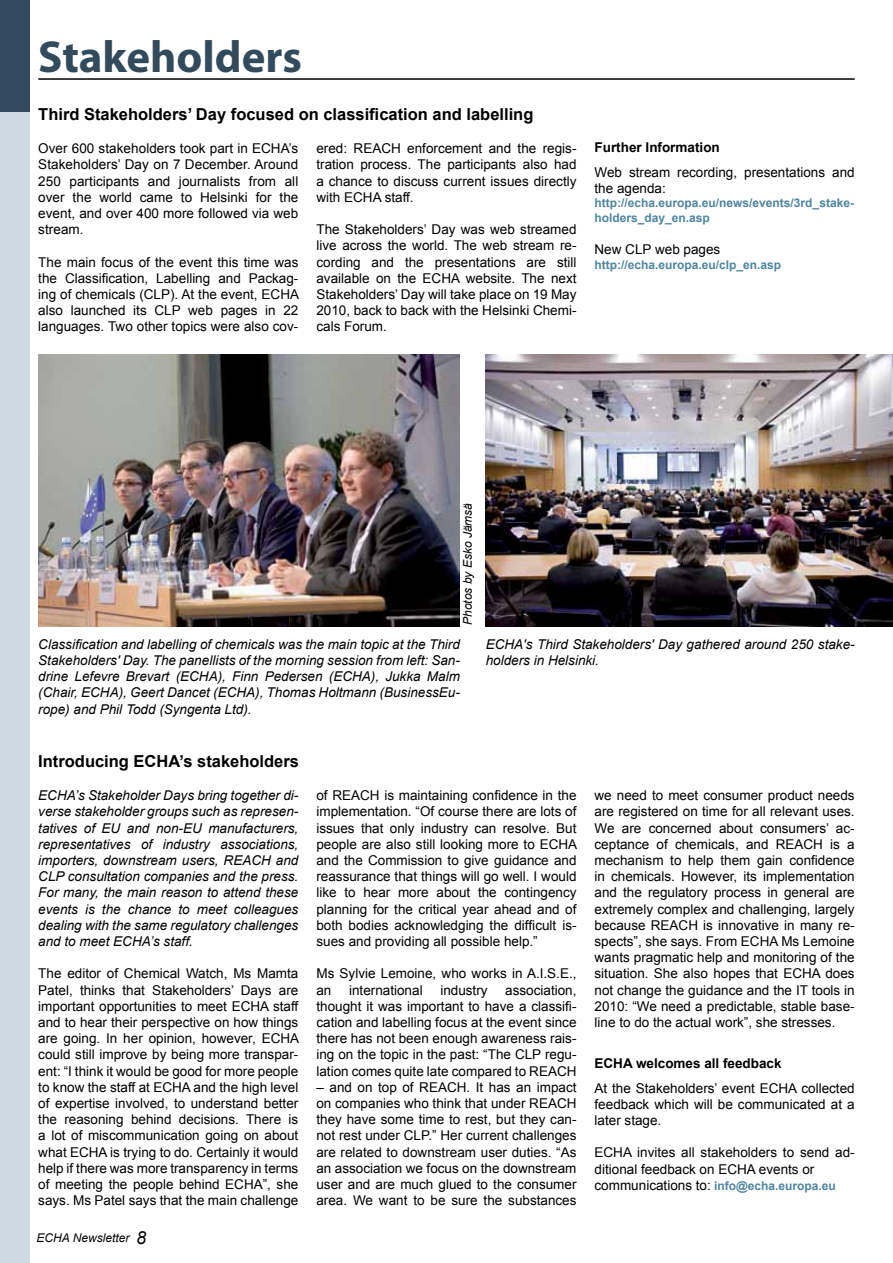
<style>
.page{position:relative;width:893px;height:1263px;background:#fff}
.page>*{position:absolute;margin:0;border:0;box-sizing:border-box;transform-origin:0 0}
.t1{font:700 45px "Myriad Pro";color:#334a5c}
.t2{font:700 16.5px "Arial";color:#000}
.t3{font:13.5px/16.2px "Arial";color:#000;text-align:justify}
.t4{font:italic 13.5px/16.2px "Arial";color:#000;text-align:justify}
.t5{font:700 13.5px "Arial";color:#000}
.t6{font:700 12px/14.4px "Arial";color:#4f859f}
.t7{font:italic 12px "Arial";color:#000}
.t8{font:italic 12px "Arial";color:#060606}
.s1{font-size:18px}
.s2{font-weight:400;font-size:13.5px;color:#000}
</style>
<div class="page">
<hr style="left:38px;top:78px;width:817px;height:2px;background:#000">
<div style="left:0;top:0;width:30px;height:1263px;background:#ced9e2"></div>
<div style="left:0;top:0;width:30px;height:111px;background:#334a5c"></div>
<img style="left:38px;top:355px;width:422px;height:272px">
<img style="left:486px;top:355px;width:407px;height:272px">
<h1 class="t1" style="left:38px;top:28px;width:265px">Stakeholders</h1>
<p class="t2" style="left:38px;top:103px;width:497px">Third Stakeholders’ Day focused on classification and labelling</p>
<p class="t3" style="left:38px;top:141px;width:262px">Over 600 stakeholders took part in ECHA’s Stakeholders’ Day on 7 December. Around 250 participants and journalists from all over the world came to Helsinki for the event, and over 400 more followed via web stream.</p>
<p class="t3" style="left:38px;top:254px;width:262px">The main focus of the event this time was the Classification, Labelling and Packag&shy;ing of chemicals (CLP). At the event, ECHA also launched its CLP web pages in 22 languages. Two other topics were also cov-</p>
<p class="t3" style="left:316px;top:141px;width:262px">ered: REACH enforcement and the regis&shy;tration process. The participants also had a chance to discuss current issues directly with ECHA staff.</p>
<p class="t3" style="left:316px;top:222px;width:262px">The Stakeholders’ Day was web streamed live across the world. The web stream re&shy;cording and the presentations are still available on the ECHA website. The next Stakeholders’ Day will take place on 19 May 2010, back to back with the Helsinki Chemi&shy;cals Forum.</p>
<p class="t5" style="left:595px;top:138px;width:127px">Further Information</p>
<p class="t3" style="left:595px;top:164px;width:262px">Web stream recording, presentations and the agenda:</p>
<p class="t6" style="left:595px;top:196px;width:261px">http://echa.europa.eu/news/events/3rd_stake&shy;holders_day_en.asp</p>
<p class="t3" style="left:595px;top:241px;width:127px">New CLP web pages</p>
<p class="t6" style="left:595px;top:258px;width:188px">http://echa.europa.eu/clp_en.asp</p>
<p class="t7" style="left:460px;top:625px;width:124px;rotate:-90deg">Photos by Esko Jämsä</p>
<p class="t4" style="left:38px;top:636px;width:423px">Classification and labelling of chemicals was the main topic at the Third Stakeholders' Day. The panellists of the morning session from left: San&shy;drine Lefevre Brevart (ECHA), Finn Pedersen (ECHA), Jukka Malm (Chair, ECHA), Geert Dancet (ECHA), Thomas Holtmann (BusinessEu&shy;rope) and Phil Todd (Syngenta Ltd).</p>
<p class="t2" style="left:38px;top:750px;width:262px">Introducing ECHA’s stakeholders</p>
<p class="t4" style="left:486px;top:636px;width:370px">ECHA's Third Stakeholders' Day gathered around 250 stake&shy;holders in Helsinki.</p>
<p class="t4" style="left:38px;top:787px;width:262px">ECHA’s Stakeholder Days bring together di&shy;verse stakeholder groups such as represen&shy;tatives of EU and non-EU manufacturers, representatives of industry associations, importers, downstream users, REACH and CLP consultation companies and the press.<br>For many, the main reason to attend these events is the chance to meet colleagues dealing with the same regulatory challenges and to meet ECHA’s staff.</p>
<p class="t3" style="left:38px;top:966px;width:262px">The editor of Chemical Watch, Ms Mamta Patel, thinks that Stakeholders’ Days are important opportunities to meet ECHA staff and to hear their perspective on how things are going. In her opinion, however, ECHA could still improve by being more transpar&shy;ent: “I think it would be good for more people to know the staff at ECHA and the high level of expertise involved, to understand better the reasoning behind decisions. There is a lot of miscommunication going on about what ECHA is trying to do. Certainly it would help if there was more transparency in terms of meeting the people behind ECHA”, she says. Ms Patel says that the main challenge</p>
<p class="t8" style="left:37px;top:1230px;width:111px">ECHA Newsletter <span class="s1">8</span></p>
<p class="t3" style="left:316px;top:787px;width:262px">of REACH is maintaining confidence in the implementation. “Of course there are lots of issues that only industry can resolve. But people are also still looking more to ECHA and the Commission to give guidance and reassurance that things will go well. I would like to hear more about the contingency planning for the critical year ahead and of both bodies acknowledging the difficult is&shy;sues and providing all possible help.”</p>
<p class="t3" style="left:316px;top:966px;width:262px">Ms Sylvie Lemoine, who works in A.I.S.E., an</p>
<p class="t3" style="left:316px;top:982px;width:262px;text-indent:189px">association, thought it was important to have a classifi&shy;cation and labelling focus at the event since there has not been enough awareness rais&shy;ing on the topic in the past: “The CLP regu&shy;lation comes quite late compared to REACH</p>
<p class="t3" style="left:316px;top:1079px;width:262px">– and on top of REACH. It has an impact on companies who think that under REACH they have some time to rest, but they can&shy;not rest under CLP.” Her current challenges are related to downstream user duties. “As an association we focus on the downstream user and are much glued to the consumer area. We want to be sure the substances</p>
<p class="t3" style="left:349px;top:982px;width:75px">international</p>
<p class="t3" style="left:440px;top:982px;width:49px">industry</p>
<p class="t3" style="left:595px;top:787px;width:262px">we need to meet consumer product needs are registered on time for all relevant uses.<br>We are concerned about consumers’ ac&shy;ceptance of chemicals, and REACH is a mechanism to help them gain confidence in chemicals. However, its implementation and the regulatory process in general are extremely complex and challenging, largely because REACH is innovative in many re&shy;spects”, she says. From ECHA Ms Lemoine wants pragmatic help and monitoring of the situation. She also hopes that ECHA does not change the guidance and the IT tools in 2010: “We need a predictable, stable base&shy;line to do the actual work”, she stresses.</p>
<p class="t5" style="left:595px;top:1054px;width:189px">ECHA welcomes all feedback</p>
<p class="t3" style="left:595px;top:1080px;width:262px">At the Stakeholders’ event ECHA collected feedback which will be communicated at a later stage.</p>
<p class="t3" style="left:595px;top:1145px;width:262px">ECHA invites all stakeholders to send ad&shy;ditional feedback on ECHA events or</p>
<p class="t6" style="left:595px;top:1179px;width:243px"><span class="s2">communications to:</span> info@echa.europa.eu</p>
</div>
